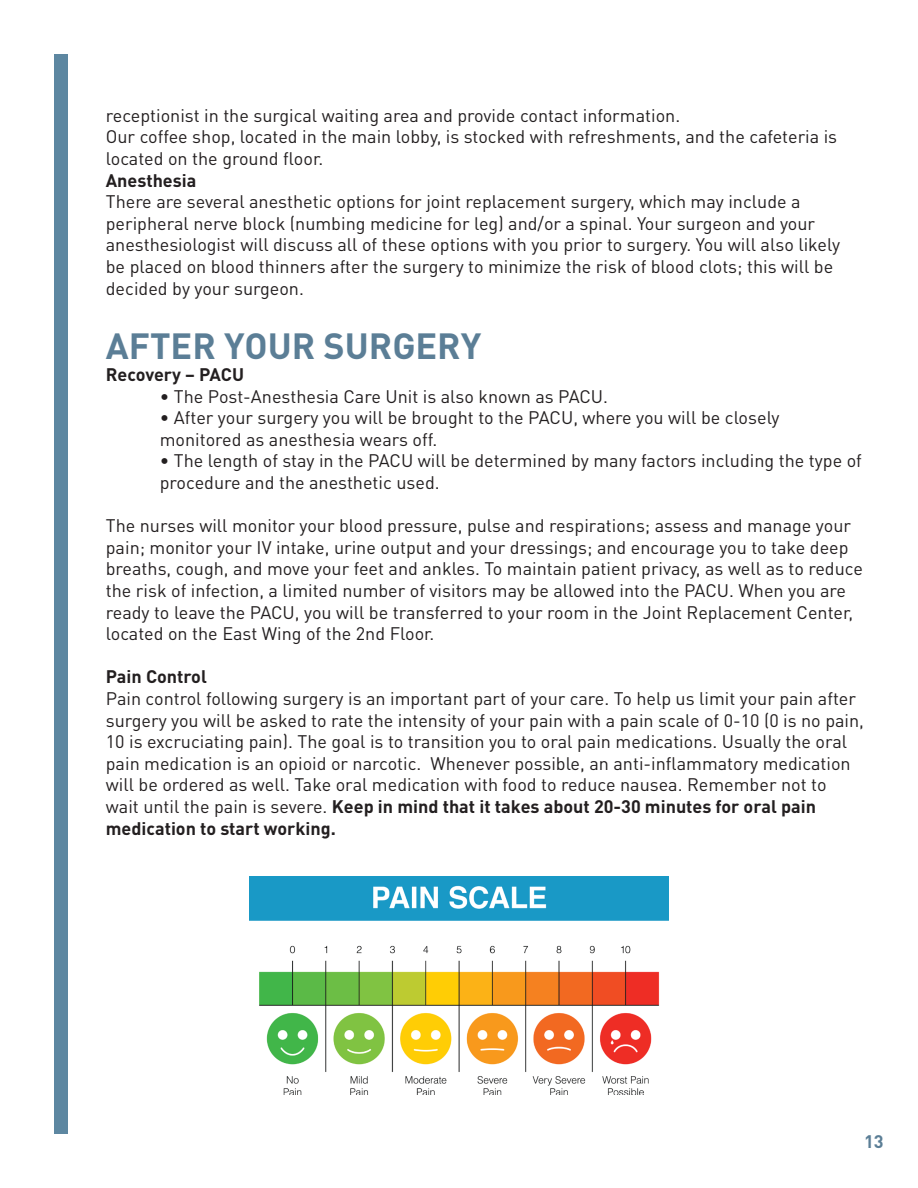
<style>
.page{position:relative;width:918px;height:1188px;background:#fff}
.page>*{position:absolute;margin:0;border:0;box-sizing:border-box;transform-origin:0 0}
.t1{font:700 36px "DIN Pro";color:#5b7e96}
.t2{font:18px/21.6px "DIN Pro";color:#231f20}
.t3{font:700 18px "DIN Pro";color:#231f20}
.t4{font:700 18px "DIN Pro";color:#5b7e96}
.s1{font-weight:700}
</style>
<div class="page">
<img style="left:250px;top:877px;width:418px;height:218px">
<div style="left:54px;top:54px;width:14px;height:1080px;background:#5d87a1"></div>
<p class="t2" style="left:106px;top:104px;width:576px">receptionist in the surgical waiting area and provide contact information.</p>
<p class="t2" style="left:106px;top:125px;width:733px">Our coffee shop, located in the main lobby, is stocked with refreshments, and the cafeteria is located on the ground floor.</p>
<p class="t3" style="left:106px;top:168px;width:92px">Anesthesia</p>
<p class="t2" style="left:106px;top:190px;width:736px">There are several anesthetic options for joint replacement surgery, which may include a peripheral nerve block (numbing medicine for leg) and/or a spinal. Your surgeon and your anesthesiologist will discuss all of these options with you prior to surgery. You will also likely be placed on blood thinners after the surgery to minimize the risk of blood clots; this will be decided by your surgeon.</p>
<p class="t1" style="left:106px;top:322px;width:377px">AFTER YOUR SURGERY</p>
<p class="t3" style="left:106px;top:362px;width:140px">Recovery – PACU</p>
<p class="t2" style="left:160px;top:385px;width:450px">• The Post-Anesthesia Care Unit is also known as PACU.</p>
<p class="t2" style="left:160px;top:406px;width:621px">• After your surgery you will be brought to the PACU, where you will be closely</p>
<p class="t2" style="left:160px;top:428px;width:279px">monitored as anesthesia wears off.</p>
<p class="t2" style="left:160px;top:449px;width:704px">• The length of stay in the PACU will be determined by many factors including the type of</p>
<p class="t2" style="left:160px;top:471px;width:281px">procedure and the anesthetic used.</p>
<p class="t2" style="left:106px;top:514px;width:759px">The nurses will monitor your blood pressure, pulse and respirations; assess and manage your pain; monitor your IV intake, urine output and your dressings; and encourage you to take deep breaths, cough, and move your feet and ankles. To maintain patient privacy, as well as to reduce the risk of infection, a limited number of visitors may be allowed into the PACU. When you are ready to leave the PACU, you will be transferred to your room in the Joint Replacement Center, located on the East Wing of the 2nd Floor.</p>
<p class="t3" style="left:106px;top:665px;width:103px">Pain Control</p>
<p class="t2" style="left:106px;top:687px;width:760px">Pain control following surgery is an important part of your care. To help us limit your pain after surgery you will be asked to rate the intensity of your pain with a pain scale of 0-10 (0 is no pain, 10 is excruciating pain). The goal is to transition you to oral pain medications. Usually the oral pain medication is an opioid or narcotic. Whenever possible, an anti-inflammatory medication will be ordered as well. Take oral medication with food to reduce nausea. Remember not to wait until the pain is severe. <span class="s1">Keep in mind that it takes about 20-30 minutes for oral pain medication to start working.</span></p>
<p class="t4" style="left:864px;top:1129px;width:21px">13</p>
</div>
